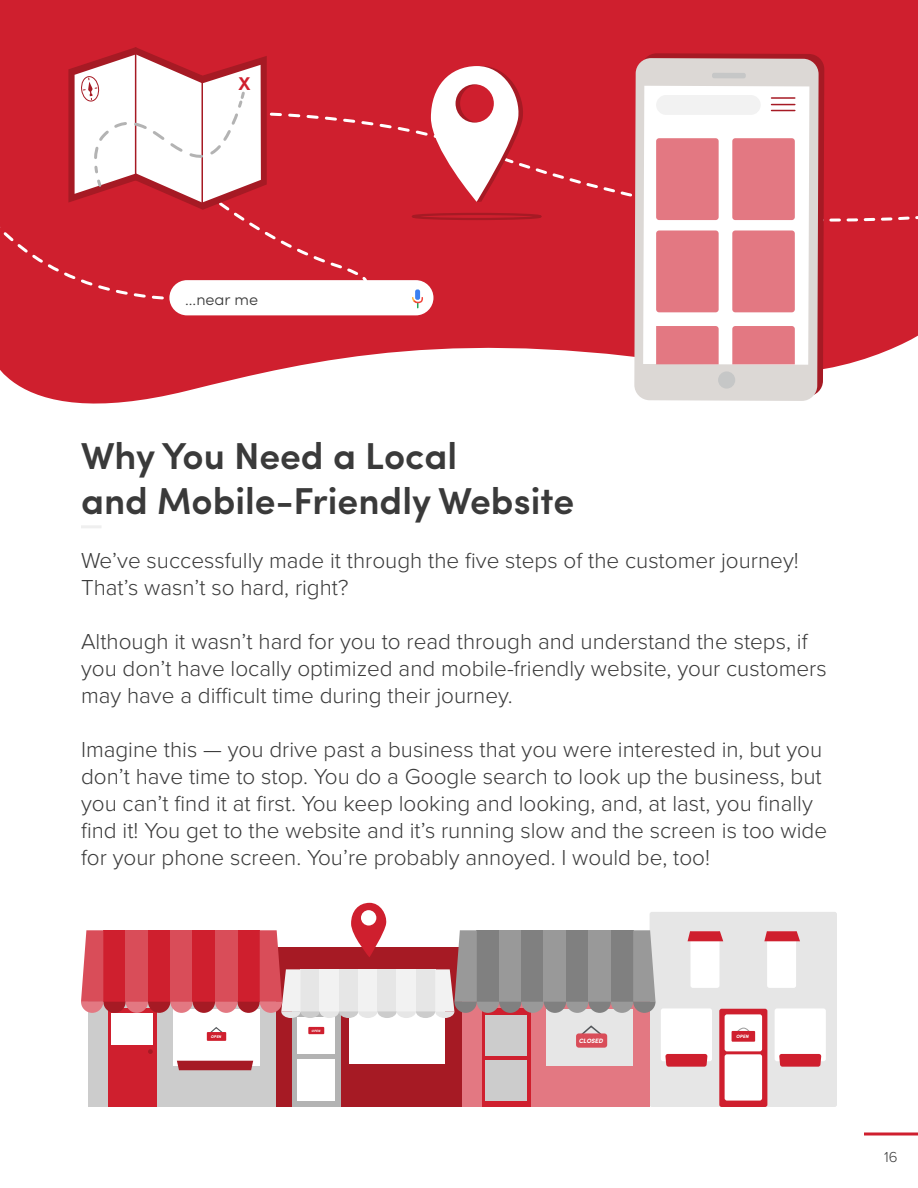
<style>
.page{position:relative;width:918px;height:1188px;background:#fff}
.page>*{position:absolute;margin:0;border:0;box-sizing:border-box;transform-origin:0 0}
.t1{font:600 37.5px/45px "Sofia Pro";color:#3a3a3a}
.t2{font:300 22.5px/27px "Proxima Nova";color:#3a3a3a}
.t3{font:700 18.45px "Sofia Pro";color:#cf1f2e}
.t4{font:300 16.2px "Sofia Pro";color:#3b3b3b}
.t5{font:300 15px "Proxima Nova";color:#3a3a3a}
.t6{font:italic 700 6.3px "Sofia Pro";color:#fff}
.t7{font:italic 700 4.8px "Sofia Pro";color:#fff}
.t8{font:italic 700 3.9px "Sofia Pro";color:#fff}
.t9{font:italic 700 3.15px "Sofia Pro";color:#fff}
</style>
<div class="page">
<svg style="left:864px;top:1132px;width:54px;height:4px"></svg>
<hr style="left:81px;top:525px;width:21px;height:3px;background:#efefef">
<svg style="left:0;top:0;width:918px;height:404px;fill:#cf1f2e"></svg>
<div style="left:824px;top:120px;width:94px;height:182px;background:#cf1f2e"></div>
<svg style="left:812px;top:53px;width:12px;height:343px;background:#ac222c"></svg>
<svg style="left:634px;top:58px;width:185px;height:343px;background:#dacfcd"></svg>
<svg style="left:643px;top:308px;width:166px;height:57px"></svg>
<div style="left:718px;top:371px;width:17px;height:18px;background:#c6c7c7;border-radius:50%"></div>
<div style="left:656px;top:230px;width:63px;height:82px;background:#e37882;border-radius:3px"></div>
<div style="left:732px;top:230px;width:63px;height:82px;background:#e37882;border-radius:3px"></div>
<div style="left:656px;top:326px;width:63px;height:38px;background:#e37882"></div>
<div style="left:732px;top:326px;width:63px;height:38px;background:#e37882"></div>
<div style="left:169px;top:280px;width:264px;height:35px;background:#fff;border-radius:18px"></div>
<svg style="left:0;top:47px;width:812px;height:261px"></svg>
<div style="left:275px;top:948px;width:187px;height:159px;background:#a61a24"></div>
<div style="left:349px;top:1011px;width:96px;height:53px;background:#fff"></div>
<div style="left:292px;top:1009px;width:48px;height:98px;background:#b3b3b3"></div>
<div style="left:298px;top:1017px;width:37px;height:37px;background:#fff"></div>
<div style="left:298px;top:1059px;width:37px;height:42px;background:#fff"></div>
<div style="left:650px;top:912px;width:187px;height:195px;background:#e6e6e6;border-radius:2px"></div>
<div style="left:719px;top:1009px;width:48px;height:98px;background:#cf1f2e;border-radius:2px"></div>
<div style="left:725px;top:1014px;width:37px;height:37px;background:#fff;border-radius:2px"></div>
<div style="left:725px;top:1054px;width:37px;height:47px;background:#fff;border-radius:2px"></div>
<div style="left:661px;top:1008px;width:51px;height:53px;background:#fff;border-radius:2px"></div>
<svg style="left:665px;top:1054px;width:43px;height:13px"></svg>
<div style="left:775px;top:1008px;width:51px;height:53px;background:#fff;border-radius:2px"></div>
<svg style="left:779px;top:1054px;width:42px;height:13px"></svg>
<div style="left:690px;top:931px;width:29px;height:57px;background:#fff;border-radius:2px"></div>
<div style="left:767px;top:931px;width:29px;height:57px;background:#fff;border-radius:2px"></div>
<div style="left:462px;top:1002px;width:188px;height:105px;background:#e37882"></div>
<div style="left:482px;top:1009px;width:48px;height:98px;background:#cf1f2e"></div>
<div style="left:547px;top:1009px;width:86px;height:56px;background:#e6e6e6"></div>
<div style="left:485px;top:1015px;width:42px;height:41px;background:#ccc"></div>
<div style="left:485px;top:1059px;width:42px;height:42px;background:#ccc"></div>
<hr style="left:484px;top:1056px;width:44px;height:4px;background:#cf1f2e">
<svg style="left:582px;top:1025px;width:18px;height:8px"></svg>
<div style="left:576px;top:1033px;width:31px;height:15px;background:#d94d59;border-radius:3px"></div>
<div style="left:89px;top:1002px;width:187px;height:105px;background:#ccc"></div>
<div style="left:108px;top:1009px;width:48px;height:98px;background:#cf1f2e"></div>
<div style="left:173px;top:1009px;width:87px;height:56px;background:#fff"></div>
<div style="left:111px;top:1013px;width:42px;height:31px;background:#fff"></div>
<svg style="left:148px;top:1049px;width:5px;height:5px"></svg>
<svg style="left:177px;top:1061px;width:76px;height:9px"></svg>
<div style="left:308px;top:1027px;width:16px;height:7px;background:#cf1f2e"></div>
<svg style="left:736px;top:1027px;width:14px;height:4px"></svg>
<div style="left:732px;top:1031px;width:23px;height:11px;background:#cf1f2e"></div>
<svg style="left:210px;top:1027px;width:13px;height:5px"></svg>
<div style="left:207px;top:1032px;width:19px;height:9px;background:#cf1f2e"></div>
<svg style="left:81px;top:903px;width:575px;height:115px"></svg>
<svg style="left:688px;top:931px;width:35px;height:10px"></svg>
<svg style="left:764px;top:931px;width:36px;height:10px"></svg>
<p class="t3" style="left:238px;top:69px;width:14px">X</p>
<p class="t4" style="left:185px;top:287px;width:75px">...near me</p>
<p class="t1" style="left:81px;top:430px;width:495px">Why You Need a Local<br>and Mobile-Friendly Website</p>
<p class="t2" style="left:81px;top:545px;width:719px">We’ve successfully made it through the five steps of the customer journey!<br>That’s wasn’t so hard, right?</p>
<p class="t2" style="left:81px;top:626px;width:747px">Although it wasn’t hard for you to read through and understand the steps, if you don’t have locally optimized and mobile-friendly website, your customers may have a difficult time during their journey.</p>
<p class="t2" style="left:81px;top:734px;width:748px">Imagine this — you drive past a business that you were interested in, but you don’t have time to stop. You do a Google search to look up the business, but you can’t find it at first. You keep looking and looking, and, at last, you finally find it! You get to the website and it’s running slow and the screen is too wide for your phone screen. You’re probably annoyed. I would be, too!</p>
<p class="t9" style="left:312px;top:1028px;width:10px">OPEN</p>
<p class="t8" style="left:211px;top:1033px;width:12px">OPEN</p>
<p class="t7" style="left:736px;top:1033px;width:14px">OPEN</p>
<p class="t6" style="left:579px;top:1036px;width:26px">CLOSED</p>
<p class="t5" style="left:884px;top:1145px;width:15px">16</p>
</div>
